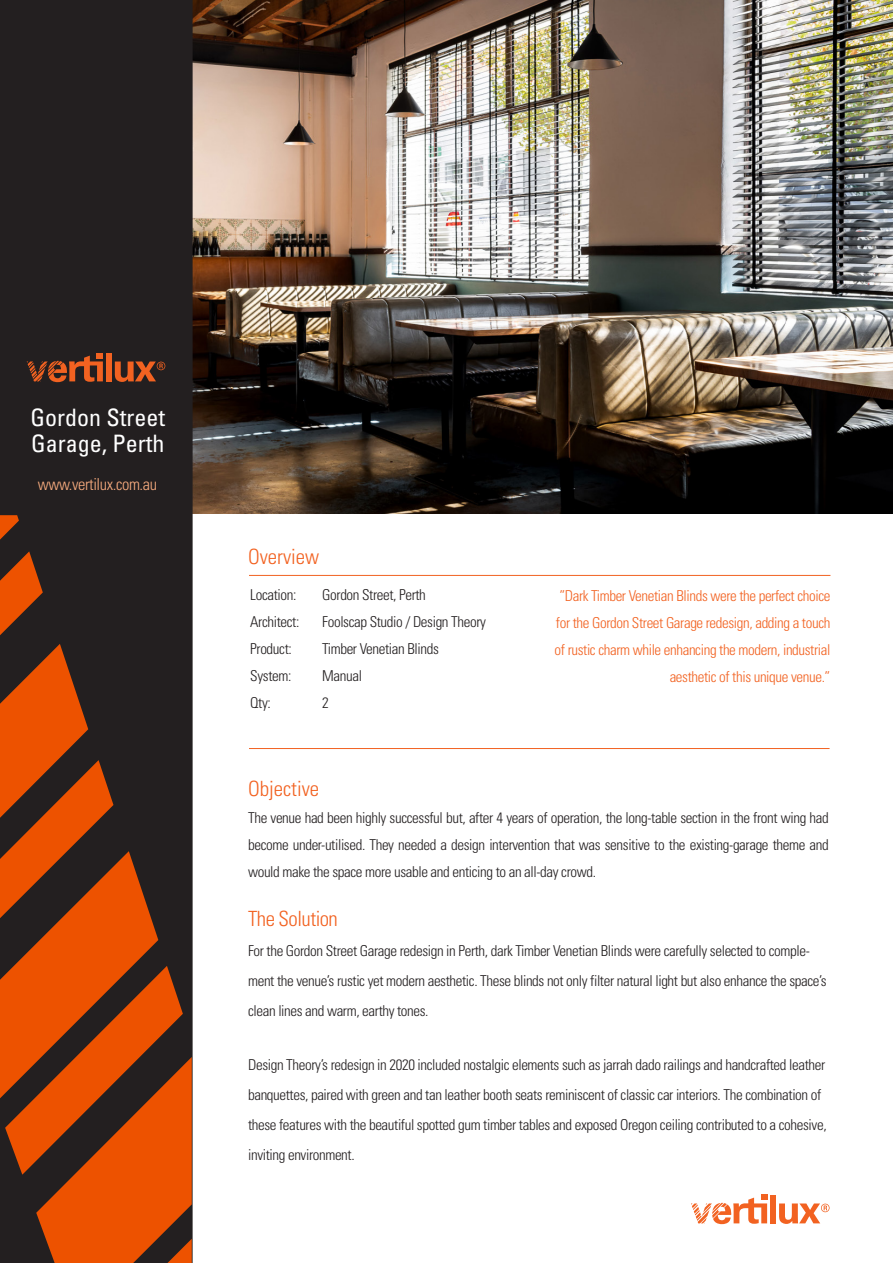
<style>
.page{position:relative;width:893px;height:1263px;background:#fff}
.page>*{position:absolute;margin:0;border:0;box-sizing:border-box;transform-origin:0 0}
.t1{font:condensed 24px/25.5px "Univers";color:#fff}
.t2{font:300 condensed 21px "Univers";color:#f26221}
.t3{font:300 condensed 21px "Univers";letter-spacing:-.025em;color:#f26221}
.t4{font:300 condensed 16.5px "Univers";letter-spacing:-.025em;color:#f8ac7f}
.t5{font:300 condensed 15px/30px "Univers";letter-spacing:-.025em;color:#231f20}
.t6{font:300 condensed 15px/27px "Univers";letter-spacing:-.025em;color:#f26221;text-align:right}
</style>
<div class="page">
<img style="left:193px;top:0;width:700px;height:514px">
<div style="left:0;top:0;width:193px;height:1263px;background:#231f20"></div>
<hr style="left:249px;top:575px;width:581px;height:1px;background:#f26221">
<hr style="left:249px;top:748px;width:580px;height:1px;background:#f26221">
<div style="left:106px;top:353px;width:6px;height:28px;background:#f26221"></div>
<svg style="left:115px;top:361px;width:50px;height:21px"></svg>
<svg style="left:27px;top:353px;width:76px;height:29px;background:#753920"></svg>
<div style="left:770px;top:1195px;width:6px;height:28px;background:#f26221"></div>
<svg style="left:779px;top:1203px;width:51px;height:21px"></svg>
<svg style="left:691px;top:1195px;width:76px;height:29px"></svg>
<svg style="left:0;top:551px;width:43px;height:84px;background:#903a0e"></svg>
<svg style="left:0;top:515px;width:19px;height:25px"></svg>
<svg style="left:0;top:644px;width:192px;height:619px;background:#89380f"></svg>
<p class="t1" style="left:30px;top:405px;width:136px">Gordon Street<br>Garage, Perth</p>
<p class="t4" style="left:38px;top:474px;width:121px">www.vertilux.com.au</p>
<p class="t2" style="left:248px;top:544px;width:73px">Overview</p>
<p class="t5" style="left:250px;top:580px;width:48px">Location:</p>
<p class="t5" style="left:322px;top:580px;width:105px">Gordon Street, Perth</p>
<p class="t5" style="left:250px;top:607px;width:51px">Architect:</p>
<p class="t5" style="left:322px;top:607px;width:165px">Foolscap Studio / Design Theory</p>
<p class="t5" style="left:250px;top:634px;width:43px">Product:</p>
<p class="t5" style="left:322px;top:634px;width:118px">Timber Venetian Blinds</p>
<p class="t5" style="left:250px;top:661px;width:43px">System:</p>
<p class="t5" style="left:322px;top:661px;width:41px">Manual</p>
<p class="t5" style="left:250px;top:688px;width:22px">Qty:</p>
<p class="t5" style="left:322px;top:688px;width:8px">2</p>
<p class="t6" style="left:555px;top:582px;width:277px">”Dark Timber Venetian Blinds were the perfect choice for the Gordon Street Garage redesign, adding a touch of rustic charm while enhancing the modern, industrial aesthetic of this unique venue.”</p>
<p class="t2" style="left:248px;top:775px;width:73px">Objective</p>
<p class="t5" style="left:248px;top:804px;width:582px;line-height:27px;text-align:justify">The venue had been highly successful but, after 4 years of operation, the long-table section in the front wing had become under-utilised. They needed a design intervention that was sensitive to the existing-garage theme and would make the space more usable and enticing to an all-day crowd.</p>
<p class="t3" style="left:248px;top:906px;width:91px">The Solution</p>
<p class="t5" style="left:248px;top:935px;width:580px">For the Gordon Street Garage redesign in Perth, dark Timber Venetian Blinds were carefully selected to comple&shy;ment the venue’s rustic yet modern aesthetic. These blinds not only filter natural light but also enhance the space’s clean lines and warm, earthy tones.</p>
<p class="t5" style="left:248px;top:1049px;width:580px">Design Theory’s redesign in 2020 included nostalgic elements such as jarrah dado railings and handcrafted leather banquettes, paired with green and tan leather booth seats reminiscent of classic car interiors. The combination of these features with the beautiful spotted gum timber tables and exposed Oregon ceiling contributed to a cohesive, inviting environment.</p>
</div>
